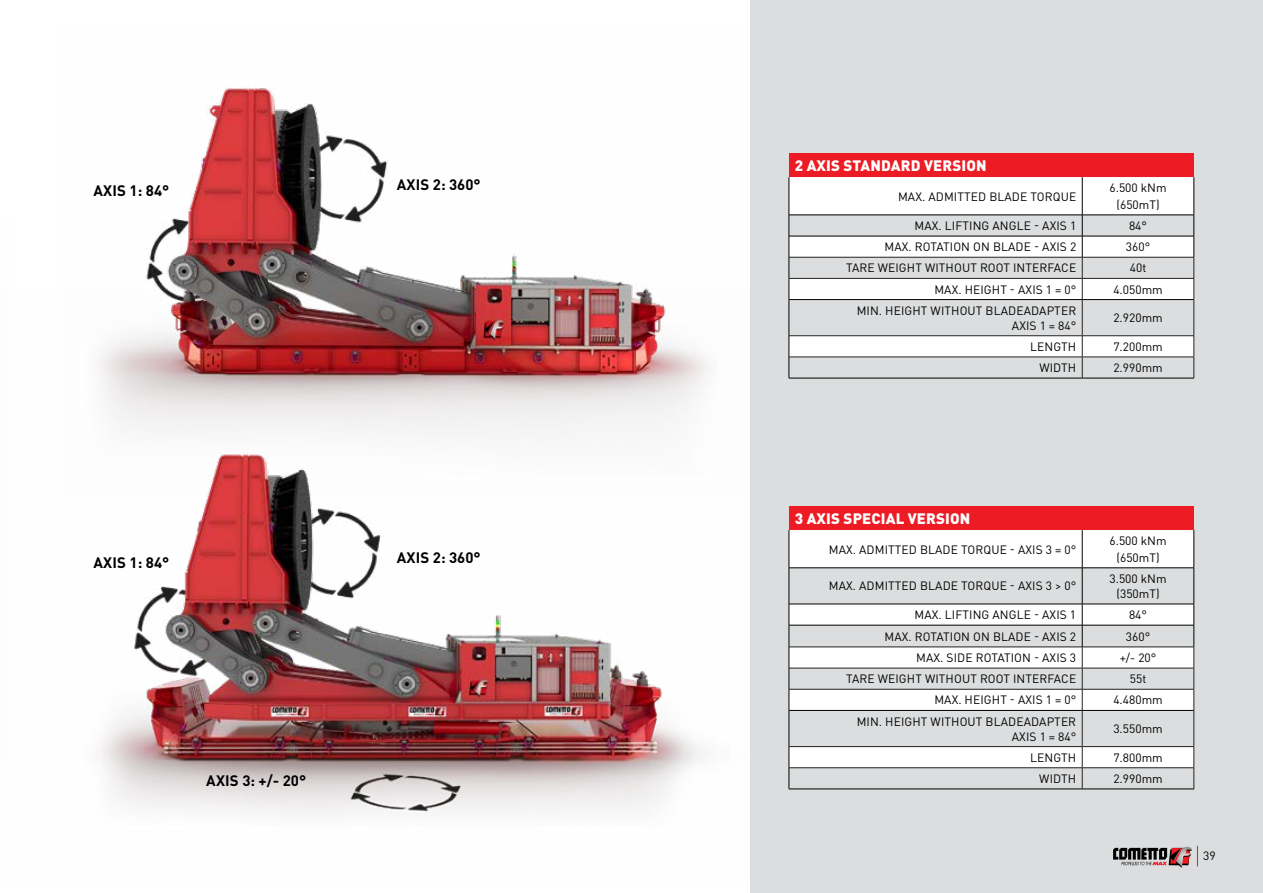
<style>
.page{position:relative;width:1263px;height:893px;background:#fff}
.page>*{position:absolute;margin:0;border:0;box-sizing:border-box;transform-origin:0 0}
.t1{font:700 15px "DIN Pro";letter-spacing:.01em;color:#000}
.t2{font:900 15px "DIN Pro";letter-spacing:.01em;color:#fff}
.t3{font:12px/15px "DIN Pro";letter-spacing:.01em;color:#000;text-align:center}
</style>
<div class="page">
<div style="left:750px;top:0;width:513px;height:893px;background:#dcddde"></div>
<img style="left:146px;top:88px;width:503px;height:202px">
<img style="left:97px;top:290px;width:612px;height:525px">
<div style="left:789px;top:507px;width:405px;height:23px;background:#ed1b23"></div>
<div style="left:790px;top:530px;width:403px;height:38px;background:#fff"></div>
<svg style="left:790px;top:569px;width:403px;height:220px"></svg>
<hr style="left:789px;top:647px;width:293px;height:1px;background:#242324">
<hr style="left:1082px;top:647px;width:112px;height:1px;background:#242324">
<hr style="left:789px;top:668px;width:293px;height:1px;background:#242324">
<hr style="left:1082px;top:668px;width:112px;height:1px;background:#242324">
<hr style="left:1082px;top:711px;width:1px;height:35px;background:#242324">
<hr style="left:1193px;top:710px;width:1px;height:36px;background:#242324">
<hr style="left:789px;top:746px;width:293px;height:1px;background:#242324">
<hr style="left:1082px;top:746px;width:112px;height:1px;background:#242324">
<hr style="left:789px;top:767px;width:293px;height:1px;background:#242324">
<hr style="left:1082px;top:767px;width:112px;height:1px;background:#242324">
<svg style="left:1082px;top:747px;width:1px;height:42px"></svg>
<svg style="left:1193px;top:747px;width:1px;height:42px"></svg>
<hr style="left:1082px;top:530px;width:1px;height:38px;background:#000">
<hr style="left:1193px;top:530px;width:1px;height:38px;background:#000">
<hr style="left:1082px;top:568px;width:1px;height:36px;background:#000">
<hr style="left:1193px;top:568px;width:1px;height:36px;background:#000">
<svg style="left:1082px;top:605px;width:1px;height:105px"></svg>
<svg style="left:1193px;top:605px;width:1px;height:105px"></svg>
<hr style="left:1082px;top:789px;width:112px;height:1px;background:#000">
<hr style="left:789px;top:530px;width:1px;height:38px;background:#000">
<hr style="left:789px;top:568px;width:1px;height:36px;background:#000">
<svg style="left:789px;top:605px;width:1px;height:105px"></svg>
<hr style="left:789px;top:710px;width:1px;height:37px;background:#000">
<svg style="left:789px;top:747px;width:1px;height:42px"></svg>
<hr style="left:789px;top:789px;width:293px;height:1px;background:#000">
<hr style="left:789px;top:568px;width:293px;height:1px;background:#000">
<hr style="left:789px;top:604px;width:293px;height:1px;background:#000">
<hr style="left:789px;top:625px;width:293px;height:1px;background:#000">
<hr style="left:789px;top:689px;width:293px;height:1px;background:#242324">
<hr style="left:789px;top:710px;width:293px;height:1px;background:#000">
<hr style="left:1082px;top:568px;width:112px;height:1px;background:#000">
<hr style="left:1082px;top:604px;width:112px;height:1px;background:#000">
<hr style="left:1082px;top:625px;width:112px;height:1px;background:#000">
<hr style="left:1082px;top:689px;width:112px;height:1px;background:#242324">
<hr style="left:1082px;top:710px;width:112px;height:1px;background:#000">
<div style="left:789px;top:154px;width:405px;height:23px;background:#ed1b23"></div>
<div style="left:790px;top:177px;width:403px;height:38px;background:#fff"></div>
<svg style="left:790px;top:216px;width:403px;height:119px"></svg>
<hr style="left:789px;top:257px;width:293px;height:1px;background:#242324">
<hr style="left:1082px;top:257px;width:112px;height:1px;background:#242324">
<hr style="left:1082px;top:300px;width:1px;height:35px;background:#242324">
<hr style="left:1193px;top:300px;width:1px;height:35px;background:#242324">
<hr style="left:789px;top:335px;width:293px;height:1px;background:#242324">
<hr style="left:1082px;top:335px;width:112px;height:1px;background:#242324">
<hr style="left:1082px;top:177px;width:1px;height:38px;background:#000">
<hr style="left:1193px;top:177px;width:1px;height:38px;background:#000">
<svg style="left:1082px;top:216px;width:1px;height:83px"></svg>
<svg style="left:1193px;top:216px;width:1px;height:83px"></svg>
<hr style="left:1082px;top:378px;width:112px;height:1px;background:#000">
<hr style="left:789px;top:177px;width:1px;height:38px;background:#000">
<svg style="left:789px;top:216px;width:1px;height:83px"></svg>
<hr style="left:789px;top:300px;width:1px;height:36px;background:#000">
<svg style="left:789px;top:336px;width:405px;height:42px"></svg>
<hr style="left:789px;top:378px;width:293px;height:1px;background:#000">
<hr style="left:789px;top:215px;width:293px;height:1px;background:#000">
<hr style="left:789px;top:236px;width:293px;height:1px;background:#000">
<hr style="left:789px;top:278px;width:293px;height:1px;background:#242324">
<hr style="left:789px;top:299px;width:293px;height:1px;background:#000">
<hr style="left:1082px;top:215px;width:112px;height:1px;background:#000">
<hr style="left:1082px;top:236px;width:112px;height:1px;background:#000">
<hr style="left:1082px;top:278px;width:112px;height:1px;background:#242324">
<hr style="left:1082px;top:299px;width:112px;height:1px;background:#000">
<svg style="left:1113px;top:846px;width:85px;height:22px"></svg>
<p class="t1" style="left:94px;top:178px;width:77px">AXIS 1: 84°</p>
<p class="t1" style="left:397px;top:172px;width:85px">AXIS 2: 360°</p>
<p class="t1" style="left:94px;top:550px;width:77px">AXIS 1: 84°</p>
<p class="t1" style="left:206px;top:768px;width:101px">AXIS 3: +/- 20°</p>
<p class="t1" style="left:397px;top:545px;width:85px">AXIS 2: 360°</p>
<p class="t2" style="left:795px;top:153px;width:193px">2 AXIS STANDARD VERSION</p>
<p class="t3" style="left:898px;top:188px;width:180px">MAX. ADMITTED BLADE TORQUE</p>
<p class="t3" style="left:1109px;top:179px;width:59px;line-height:16.5px">6.500 kNm (650mT)</p>
<p class="t3" style="left:914px;top:217px;width:163px">MAX. LIFTING ANGLE - AXIS 1</p>
<p class="t3" style="left:1129px;top:217px;width:20px">84°</p>
<p class="t3" style="left:884px;top:238px;width:193px">MAX. ROTATION ON BLADE - AXIS 2</p>
<p class="t3" style="left:1126px;top:238px;width:26px">360°</p>
<p class="t3" style="left:846px;top:259px;width:232px">TARE WEIGHT WITHOUT ROOT INTERFACE</p>
<p class="t3" style="left:1130px;top:259px;width:18px">40t</p>
<p class="t3" style="left:934px;top:281px;width:143px">MAX. HEIGHT - AXIS 1 = 0°</p>
<p class="t3" style="left:1113px;top:281px;width:51px">4.050mm</p>
<p class="t3" style="left:857px;top:302px;width:221px;text-align:right">MIN. HEIGHT WITHOUT BLADEADAPTER<br>AXIS 1 = 84°</p>
<p class="t3" style="left:1113px;top:309px;width:51px">2.920mm</p>
<p class="t3" style="left:1030px;top:338px;width:47px">LENGTH</p>
<p class="t3" style="left:1113px;top:338px;width:51px">7.200mm</p>
<p class="t3" style="left:1039px;top:359px;width:38px">WIDTH</p>
<p class="t3" style="left:1113px;top:359px;width:51px">2.990mm</p>
<p class="t2" style="left:795px;top:506px;width:177px">3 AXIS SPECIAL VERSION</p>
<p class="t3" style="left:829px;top:541px;width:249px">MAX. ADMITTED BLADE TORQUE - AXIS 3 = 0°</p>
<p class="t3" style="left:1109px;top:532px;width:59px;line-height:16.5px">6.500 kNm (650mT)</p>
<p class="t3" style="left:829px;top:577px;width:249px">MAX. ADMITTED BLADE TORQUE - AXIS 3 &gt; 0°</p>
<p class="t3" style="left:1109px;top:570px;width:59px">3.500 kNm (350mT)</p>
<p class="t3" style="left:914px;top:606px;width:163px">MAX. LIFTING ANGLE - AXIS 1</p>
<p class="t3" style="left:1129px;top:606px;width:20px">84°</p>
<p class="t3" style="left:884px;top:628px;width:193px">MAX. ROTATION ON BLADE - AXIS 2</p>
<p class="t3" style="left:1126px;top:628px;width:26px">360°</p>
<p class="t3" style="left:916px;top:649px;width:161px">MAX. SIDE ROTATION - AXIS 3</p>
<p class="t3" style="left:1120px;top:649px;width:38px">+/- 20°</p>
<p class="t3" style="left:846px;top:670px;width:232px">TARE WEIGHT WITHOUT ROOT INTERFACE</p>
<p class="t3" style="left:1130px;top:670px;width:18px">55t</p>
<p class="t3" style="left:934px;top:691px;width:143px">MAX. HEIGHT - AXIS 1 = 0°</p>
<p class="t3" style="left:1113px;top:691px;width:51px">4.480mm</p>
<p class="t3" style="left:857px;top:713px;width:221px;text-align:right">MIN. HEIGHT WITHOUT BLADEADAPTER<br>AXIS 1 = 84°</p>
<p class="t3" style="left:1113px;top:720px;width:51px">3.550mm</p>
<p class="t3" style="left:1030px;top:749px;width:47px">LENGTH</p>
<p class="t3" style="left:1113px;top:749px;width:51px">7.800mm</p>
<p class="t3" style="left:1039px;top:770px;width:38px">WIDTH</p>
<p class="t3" style="left:1113px;top:770px;width:51px">2.990mm</p>
<p class="t3" style="left:1203px;top:847px;width:14px">39</p>
</div>
